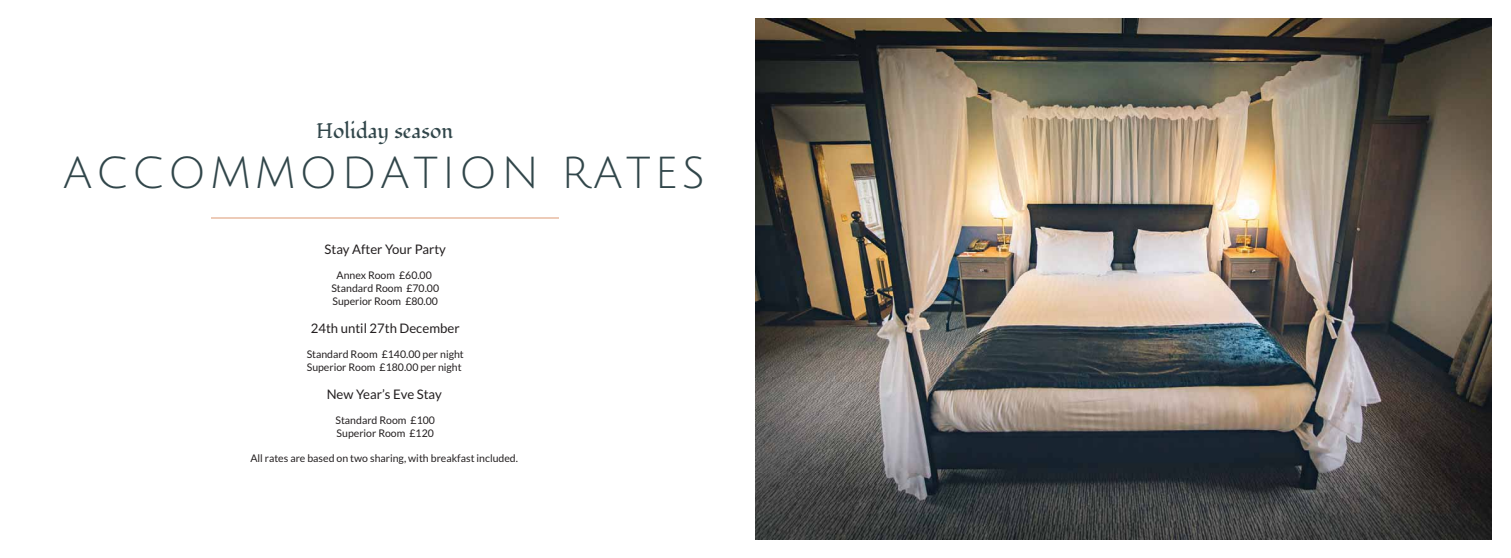
<style>
.page{position:relative;width:1511px;height:558px;background:#fff}
.page>*{position:absolute;margin:0;border:0;box-sizing:border-box;transform-origin:0 0}
.t1{font:43.75px "Julius Sans One";letter-spacing:.08em;color:#31464a}
.t2{font:21px "Fondamento";color:#31464a}
.t3{font:13.12px "Lato";color:#231f20}
.t4{font:10.5px/12.6px "Lato";color:#231f20}
</style>
<div class="page">
<hr style="left:211px;top:217px;width:347px;height:2px;background:#edcbb8">
<img style="left:755px;top:19px;width:736px;height:520px">
<h2 class="t2" style="left:316px;top:123px;width:138px">Holiday season</h2>
<h1 class="t1" style="left:63px;top:148px;width:643px">ACCOMMODATION RATES</h1>
<p class="t3" style="left:324px;top:244px;width:123px">Stay After Your Party</p>
<p class="t4" style="left:331px;top:270px;width:109px;text-align:center">Annex Room £60.00<br>Standard Room £70.00<br>Superior Room £80.00</p>
<p class="t3" style="left:311px;top:323px;width:150px">24th until 27th December</p>
<p class="t4" style="left:306px;top:349px;width:159px">Standard Room £140.00 per night<br>Superior Room £180.00 per night</p>
<p class="t3" style="left:326px;top:389px;width:117px">New Year’s Eve Stay</p>
<p class="t4" style="left:335px;top:415px;width:101px">Standard Room £100<br>Superior Room £120</p>
<p class="t4" style="left:250px;top:453px;width:269px">All rates are based on two sharing, with breakfast included.</p>
</div>
